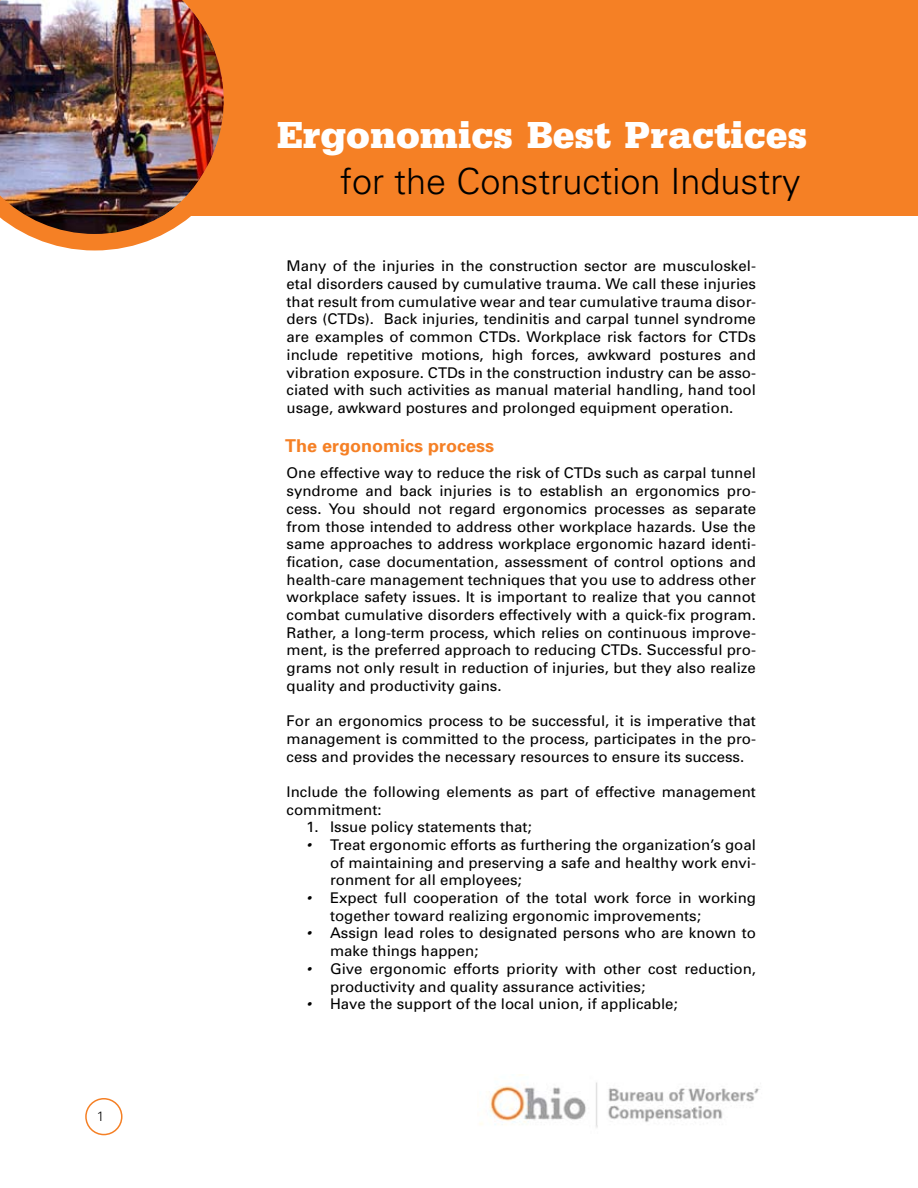
<style>
.page{position:relative;width:918px;height:1188px;background:#fff}
.page>*{position:absolute;margin:0;border:0;box-sizing:border-box;transform-origin:0 0}
.t1{font:700 39px "Serifa BEFOP";color:#fff}
.t2{font:300 36px "Univers";color:#000}
.t3{font:700 17.7px "Univers";color:#f58025}
.t4{font:14.7px/17.7px "Univers";color:#000;text-align:justify}
.s1{font-style:italic}
</style>
<div class="page">
<div style="left:85px;top:1098px;width:38px;height:37px;border:2px solid #f58025;border-radius:50%"></div>
<div style="left:125px;top:0;width:793px;height:216px;background:#f58025"></div>
<img style="left:0;top:0;width:224px;height:250px">
<img style="left:480px;top:1074px;width:280px;height:54px">
<h1 class="t1" style="left:277px;top:112px;width:532px">Ergonomics Best Practices</h1>
<h2 class="t2" style="left:340px;top:159px;width:462px">for the Construction Industry</h2>
<p class="t4" style="left:287px;top:257px;width:471px">Many of the injuries in the construction sector are musculoskel&shy;etal disorders caused by cumulative trauma. We call these injuries that result from cumulative wear and tear cumulative trauma disor&shy;ders (CTDs). Back injuries, tendinitis and carpal tunnel syndrome are examples of common CTDs. Workplace risk factors for CTDs include repetitive motions, high forces, awkward postures and vibration exposure. CTDs in the construction industry can be asso&shy;ciated with such activities as manual material handling, hand tool usage, awkward postures and prolonged equipment operation.</p>
<p class="t3" style="left:285px;top:434px;width:211px">The ergonomics process</p>
<p class="t4" style="left:287px;top:464px;width:471px">One effective way to reduce the risk of CTDs such as carpal tunnel syndrome and back injuries is to establish an ergonomics pro&shy;cess. You should not regard ergonomics processes as separate from those intended to address other workplace hazards. Use the same approaches to address workplace ergonomic hazard identi&shy;fication, case documentation, assessment of control options and health-care management techniques that you use to address other workplace safety issues. It is important to realize that you cannot combat cumulative disorders effectively with a quick-fix program.<br>Rather, a long-term process, which relies on continuous improve&shy;ment, is the preferred approach to reducing CTDs. Successful pro&shy;grams not only result in reduction of injuries, but they also realize quality and productivity gains.</p>
<p class="t4" style="left:287px;top:712px;width:471px">For an ergonomics process to be successful, it is imperative that management is committed to the process, participates in the pro&shy;cess and provides the necessary resources to ensure its success.</p>
<p class="t4" style="left:287px;top:783px;width:471px">Include the following elements as part of effective management commitment:</p>
<p class="t4" style="left:306px;top:818px;width:227px">1. Issue policy statements that;</p>
<p class="t4" style="left:330px;top:836px;width:427px;text-indent:-24px"><span class="s1">•</span> Treat ergonomic efforts as furthering the organization’s goal of maintaining and preserving a safe and healthy work envi&shy;ronment for all employees;</p>
<p class="t4" style="left:330px;top:889px;width:427px;text-indent:-24px"><span class="s1">•</span> Expect full cooperation of the total work force in working together toward realizing ergonomic improvements;</p>
<p class="t4" style="left:330px;top:924px;width:427px;text-indent:-24px"><span class="s1">•</span> Assign lead roles to designated persons who are known to make things happen;</p>
<p class="t4" style="left:330px;top:960px;width:427px;text-indent:-24px"><span class="s1">•</span> Give ergonomic efforts priority with other cost reduction, productivity and quality assurance activities;</p>
<p class="t4" style="left:306px;top:995px;width:373px"><span class="s1">•</span> Have the support of the local union, if applicable;</p>
</div>
